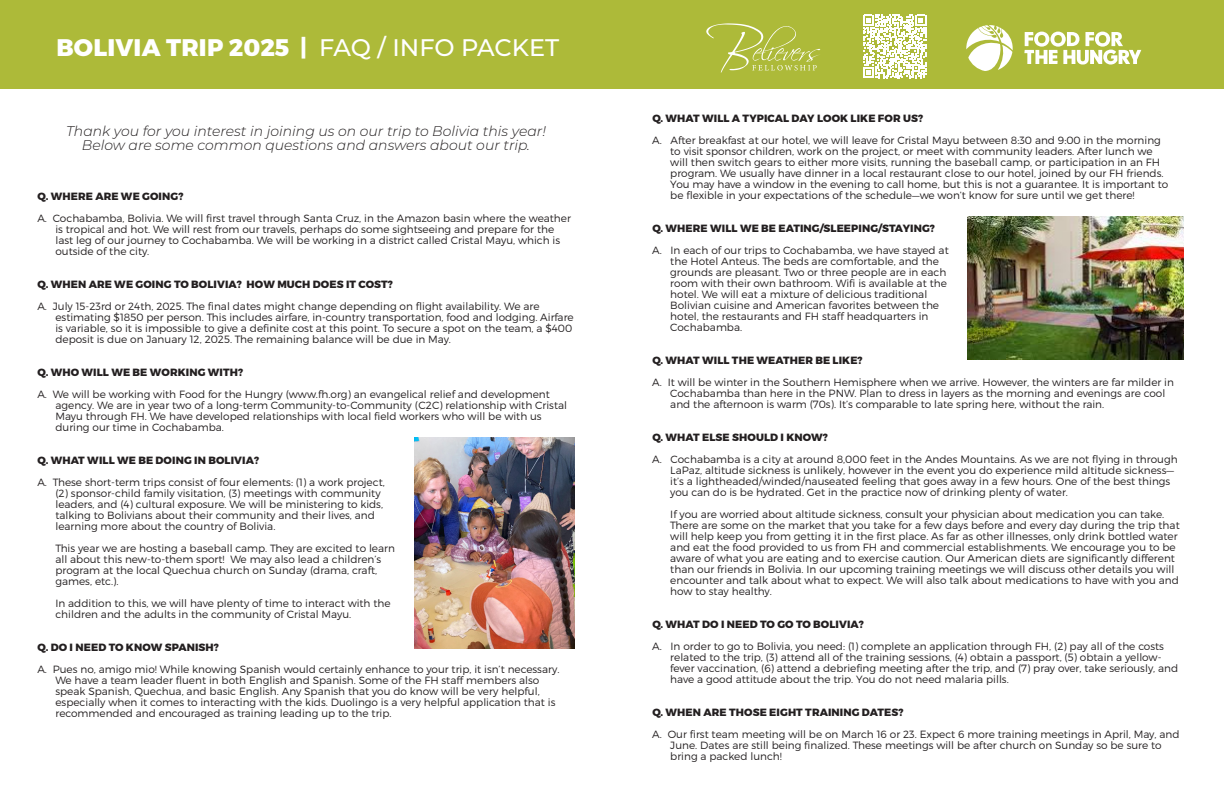
<style>
.page{position:relative;width:1224px;height:792px;background:#fff}
.page>*{position:absolute;margin:0;border:0;box-sizing:border-box;transform-origin:0 0}
.t1{font:800 24px "Montserrat";letter-spacing:.01em;color:#fff}
.t2{font:italic 300 14px/14px "Montserrat";color:#231f20;text-align:center}
.t3{font:300 10.5px/11px "Montserrat";color:#231f20}
.t4{font:800 10.5px "Montserrat";letter-spacing:.01em;color:#231f20}
.s1{font-weight:500}
</style>
<div class="page">
<div style="left:0;top:0;width:1224px;height:89px;background:#adba39"></div>
<img style="left:415px;top:437px;width:160px;height:212px">
<img style="left:968px;top:216px;width:216px;height:144px">
<svg style="left:706px;top:23px;width:115px;height:50px"></svg>
<svg style="left:966px;top:25px;width:47px;height:46px"></svg>
<svg style="left:1024px;top:32px;width:117px;height:33px"></svg>
<svg style="left:863px;top:15px;width:63px;height:63px"></svg>
<p class="t1" style="left:56px;top:32px;width:505px">BOLIVIA TRIP 2025 | <span class="s1">FAQ / INFO PACKET</span></p>
<p class="t2" style="left:66px;top:124px;width:481px">Thank you for you interest in joining us on our trip to Bolivia this year!<br>Below are some common questions and answers about our trip.</p>
<p class="t4" style="left:37px;top:189px;width:147px">Q. WHERE ARE WE GOING?</p>
<p class="t3" style="left:55px;top:212px;width:517px;text-indent:-18px">A. Cochabamba, Bolivia. We will first travel through Santa Cruz, in the Amazon basin where the weather is tropical and hot. We will rest from our travels, perhaps do some sightseeing and prepare for the last leg of our journey to Cochabamba. We will be working in a district called Cristal Mayu, which is outside of the city.</p>
<p class="t4" style="left:37px;top:277px;width:357px">Q. WHEN ARE WE GOING TO BOLIVIA? HOW MUCH DOES IT COST?</p>
<p class="t3" style="left:55px;top:300px;width:520px;text-indent:-18px">A. July 15-23rd or 24th, 2025. The final dates might change depending on flight availability. We are estimating $1850 per person. This includes airfare, in-country transportation, food and lodging. Airfare is variable, so it is impossible to give a definite cost at this point. To secure a spot on the team, a $400 deposit is due on January 12, 2025. The remaining balance will be due in May.</p>
<p class="t4" style="left:37px;top:365px;width:207px">Q. WHO WILL WE BE WORKING WITH?</p>
<p class="t3" style="left:55px;top:388px;width:513px;text-indent:-18px">A. We will be working with Food for the Hungry (www.fh.org) an evangelical relief and development agency. We are in year two of a long-term Community-to-Community (C2C) relationship with Cristal Mayu through FH. We have developed relationships with local field workers who will be with us during our time in Cochabamba.</p>
<p class="t4" style="left:37px;top:453px;width:223px">Q. WHAT WILL WE BE DOING IN BOLIVIA?</p>
<p class="t3" style="left:55px;top:476px;width:331px;text-indent:-18px">A. These short-term trips consist of four elements: (1) a work project, (2) sponsor-child family visitation, (3) meetings with community leaders, and (4) cultural exposure. We will be ministering to kids, talking to Bolivians about their community and their lives, and learning more about the country of Bolivia.</p>
<p class="t3" style="left:55px;top:542px;width:341px">This year we are hosting a baseball camp. They are excited to learn all about this new-to-them sport! We may also lead a children’s program at the local Quechua church on Sunday (drama, craft, games, etc.).</p>
<p class="t3" style="left:55px;top:597px;width:337px">In addition to this, we will have plenty of time to interact with the children and the adults in the community of Cristal Mayu.</p>
<p class="t4" style="left:37px;top:640px;width:183px">Q. DO I NEED TO KNOW SPANISH?</p>
<p class="t3" style="left:55px;top:663px;width:506px;text-indent:-18px">A. Pues no, amigo mio! While knowing Spanish would certainly enhance to your trip, it isn’t necessary.<br>We have a team leader fluent in both English and Spanish. Some of the FH staff members also speak Spanish, Quechua, and basic English. Any Spanish that you do know will be very helpful, especially when it comes to interacting with the kids. Duolingo is a very helpful application that is recommended and encouraged as training leading up to the trip.</p>
<p class="t4" style="left:652px;top:112px;width:272px">Q. WHAT WILL A TYPICAL DAY LOOK LIKE FOR US?</p>
<p class="t3" style="left:670px;top:135px;width:500px;text-indent:-18px">A. After breakfast at our hotel, we will leave for Cristal Mayu between 8:30 and 9:00 in the morning to visit sponsor children, work on the project, or meet with community leaders. After lunch we will then switch gears to either more visits, running the baseball camp, or participation in an FH program. We usually have dinner in a local restaurant close to our hotel, joined by our FH friends.<br>You may have a window in the evening to call home, but this is not a guarantee. It is important to be flexible in your expectations of the schedule—we won’t know for sure until we get there!</p>
<p class="t4" style="left:652px;top:222px;width:284px">Q. WHERE WILL WE BE EATING/SLEEPING/STAYING?</p>
<p class="t3" style="left:670px;top:245px;width:280px;text-indent:-18px">A. In each of our trips to Cochabamba, we have stayed at the Hotel Anteus. The beds are comfortable, and the grounds are pleasant. Two or three people are in each room with their own bathroom. Wifi is available at the hotel. We will eat a mixture of delicious traditional Bolivian cuisine and American favorites between the hotel, the restaurants and FH staff headquarters in Cochabamba.</p>
<p class="t4" style="left:652px;top:354px;width:212px">Q. WHAT WILL THE WEATHER BE LIKE?</p>
<p class="t3" style="left:670px;top:377px;width:505px;text-indent:-18px">A. It will be winter in the Southern Hemisphere when we arrive. However, the winters are far milder in<br>Cochabamba than here in the PNW. Plan to dress in layers as the morning and evenings are cool and the afternoon is warm (70s). It’s comparable to late spring here, without the rain.</p>
<p class="t4" style="left:652px;top:431px;width:177px">Q. WHAT ELSE SHOULD I KNOW?</p>
<p class="t3" style="left:670px;top:454px;width:509px;text-indent:-18px">A. Cochabamba is a city at around 8,000 feet in the Andes Mountains. As we are not flying in through LaPaz, altitude sickness is unlikely, however in the event you do experience mild altitude sickness— it’s a lightheaded/winded/nauseated feeling that goes away in a few hours. One of the best things you can do is be hydrated. Get in the practice now of drinking plenty of water.</p>
<p class="t3" style="left:670px;top:509px;width:511px">If you are worried about altitude sickness, consult your physician about medication you can take.<br>There are some on the market that you take for a few days before and every day during the trip that will help keep you from getting it in the first place. As far as other illnesses, only drink bottled water and eat the food provided to us from FH and commercial establishments. We encourage you to be aware of what you are eating and to exercise caution. Our American diets are significantly different than our friends in Bolivia. In our upcoming training meetings we will discuss other details you will encounter and talk about what to expect. We will also talk about medications to have with you and how to stay healthy.</p>
<p class="t4" style="left:652px;top:618px;width:213px">Q. WHAT DO I NEED TO GO TO BOLIVIA?</p>
<p class="t3" style="left:670px;top:641px;width:509px;text-indent:-18px">A. In order to go to Bolivia, you need: (1) complete an application through FH, (2) pay all of the costs related to the trip, (3) attend all of the training sessions, (4) obtain a passport, (5) obtain a yellow&shy;fever vaccination, (6) attend a debriefing meeting after the trip, and (7) pray over, take seriously, and have a good attitude about the trip. You do not need malaria pills.</p>
<p class="t4" style="left:652px;top:706px;width:253px">Q. WHEN ARE THOSE EIGHT TRAINING DATES?</p>
<p class="t3" style="left:670px;top:729px;width:511px;text-indent:-18px">A. Our first team meeting will be on March 16 or 23. Expect 6 more training meetings in April, May, and<br>June. Dates are still being finalized. These meetings will be after church on Sunday so be sure to bring a packed lunch!</p>
</div>
